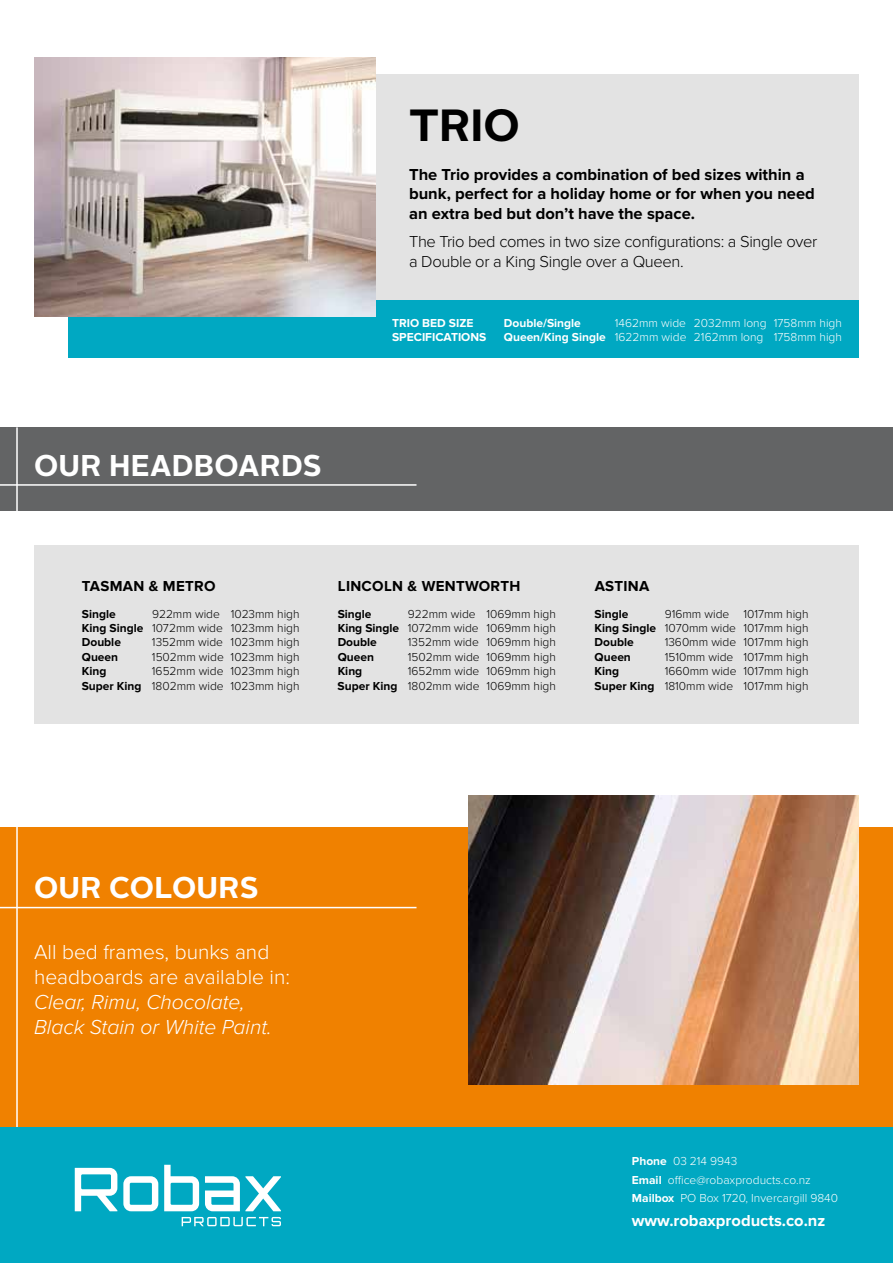
<style>
.page{position:relative;width:893px;height:1263px;background:#fff}
.page>*{position:absolute;margin:0;border:0;box-sizing:border-box;transform-origin:0 0}
.t1{font:700 45px "Alright Sans";color:#000}
.t2{font:700 30px "Alright Sans";letter-spacing:.01em;color:#fff}
.t3{font:300 21px/25.2px "Proxima Nova";color:#fff}
.t4{font:italic 300 21px/25.2px "Proxima Nova";color:#fff}
.t5{font:700 16.5px/19.8px "Proxima Nova";color:#000}
.t6{font:300 16.5px/19.8px "Proxima Nova";letter-spacing:-.02em;color:#000}
.t7{font:700 16.5px "Proxima Nova";color:#fff}
.t8{font:700 15px "Proxima Nova";letter-spacing:.02em;color:#000}
.t9{font:300 12px/14.4px "Proxima Nova";color:#000;text-align:justify}
.t10{font:300 12px/18.6px "Proxima Nova";color:#fff;text-align:right}
.t11{font:700 12px "Proxima Nova";color:#000}
.t12{font:700 12px/14.4px "Proxima Nova";color:#fff}
.s1{font-weight:700}
</style>
<div class="page">
<div style="left:68px;top:74px;width:791px;height:284px;background:#e3e3e3"></div>
<div style="left:34px;top:545px;width:825px;height:179px;background:#e3e3e3"></div>
<div style="left:68px;top:300px;width:791px;height:58px;background:#00a8c2"></div>
<div style="left:0;top:827px;width:893px;height:300px;background:#f08100"></div>
<div style="left:0;top:427px;width:893px;height:84px;background:#636465"></div>
<hr style="left:0;top:484px;width:416px;height:2px;background:#fff">
<hr style="left:16px;top:427px;width:2px;height:84px;background:#fff">
<hr style="left:0;top:907px;width:416px;height:1px;background:#fff">
<hr style="left:16px;top:811px;width:2px;height:332px;background:#fff">
<div style="left:0;top:1127px;width:893px;height:136px;background:#00a8c2"></div>
<svg style="left:75px;top:1165px;width:206px;height:46px"></svg>
<svg style="left:182px;top:1217px;width:99px;height:9px"></svg>
<img style="left:34px;top:57px;width:341px;height:260px">
<img style="left:469px;top:796px;width:390px;height:288px">
<h1 class="t1" style="left:409px;top:94px;width:112px">TRIO</h1>
<h3 class="t5" style="left:409px;top:165px;width:407px">The Trio provides a combination of bed sizes within a bunk, perfect for a holiday home or for when you need an extra bed but don’t have the space.</h3>
<h3 class="t6" style="left:409px;top:233px;width:410px">The Trio bed comes in two size configurations: a Single over a Double or a King Single over a Queen.</h3>
<h2 class="t2" style="left:34px;top:444px;width:289px">OUR HEADBOARDS</h2>
<p class="t12" style="left:392px;top:316px;width:96px">TRIO BED SIZE<br>SPECIFICATIONS</p>
<p class="t12" style="left:504px;top:316px;width:78px">Double/Single</p>
<p class="t10" style="left:504px;top:316px;width:339px;line-height:14.4px">1462mm wide 2032mm long 1758mm high<br><span class="s1">Queen/King Single</span> 1622mm wide 2162mm long 1758mm high</p>
<p class="t8" style="left:82px;top:577px;width:135px">TASMAN &amp; METRO</p>
<p class="t8" style="left:338px;top:577px;width:184px">LINCOLN &amp; WENTWORTH</p>
<p class="t8" style="left:595px;top:577px;width:56px">ASTINA</p>
<p class="t11" style="left:82px;top:607px;width:35px">Single</p>
<p class="t9" style="left:82px;top:607px;width:219px;text-indent:70px">922mm wide 1023mm high <span class="s1">King Single</span> 1072mm wide 1023mm high <span class="s1">Double</span></p>
<p class="t9" style="left:152px;top:635px;width:149px">1352mm wide 1023mm high</p>
<p class="t11" style="left:338px;top:607px;width:35px">Single</p>
<p class="t9" style="left:338px;top:607px;width:220px;text-indent:70px">922mm wide 1069mm high <span class="s1">King Single</span> 1072mm wide 1069mm high <span class="s1">Double</span></p>
<p class="t9" style="left:408px;top:635px;width:150px">1352mm wide 1069mm high</p>
<p class="t11" style="left:595px;top:607px;width:35px">Single</p>
<p class="t9" style="left:595px;top:607px;width:215px;text-indent:70px">916mm wide 1017mm high <span class="s1">King Single</span> 1070mm wide 1017mm high <span class="s1">Double</span></p>
<p class="t9" style="left:665px;top:635px;width:145px">1360mm wide 1017mm high</p>
<p class="t11" style="left:82px;top:650px;width:38px">Queen</p>
<p class="t9" style="left:152px;top:650px;width:149px">1502mm wide 1023mm high</p>
<p class="t11" style="left:82px;top:664px;width:26px">King</p>
<p class="t9" style="left:82px;top:664px;width:219px;text-align:right">1652mm wide 1023mm high<br><span class="s1">Super King</span> 1802mm wide 1023mm high</p>
<p class="t11" style="left:338px;top:650px;width:38px">Queen</p>
<p class="t9" style="left:408px;top:650px;width:150px">1502mm wide 1069mm high</p>
<p class="t11" style="left:338px;top:664px;width:26px">King</p>
<p class="t9" style="left:338px;top:664px;width:220px;text-align:right">1652mm wide 1069mm high<br><span class="s1">Super King</span> 1802mm wide 1069mm high</p>
<p class="t11" style="left:595px;top:650px;width:38px">Queen</p>
<p class="t9" style="left:665px;top:650px;width:145px">1510mm wide 1017mm high</p>
<p class="t11" style="left:595px;top:664px;width:26px">King</p>
<p class="t9" style="left:595px;top:664px;width:215px;text-align:right">1660mm wide 1017mm high<br><span class="s1">Super King</span> 1810mm wide 1017mm high</p>
<h2 class="t2" style="left:34px;top:867px;width:226px">OUR COLOURS</h2>
<h3 class="t3" style="left:34px;top:940px;width:257px">All bed frames, bunks and headboards are available in:</h3>
<h3 class="t4" style="left:34px;top:990px;width:239px">Clear, Rimu, Chocolate,<br>Black Stain or White Paint.</h3>
<p class="t10" style="left:632px;top:1152px;width:208px;text-align:left"><span class="s1">Phone</span> 03 214 9943<br><span class="s1">Email</span> office@robaxproducts.co.nz<br><span class="s1">Mailbox</span> PO Box 1720, Invercargill 9840</p>
<h3 class="t7" style="left:632px;top:1211px;width:195px">www.robaxproducts.co.nz</h3>
</div>
